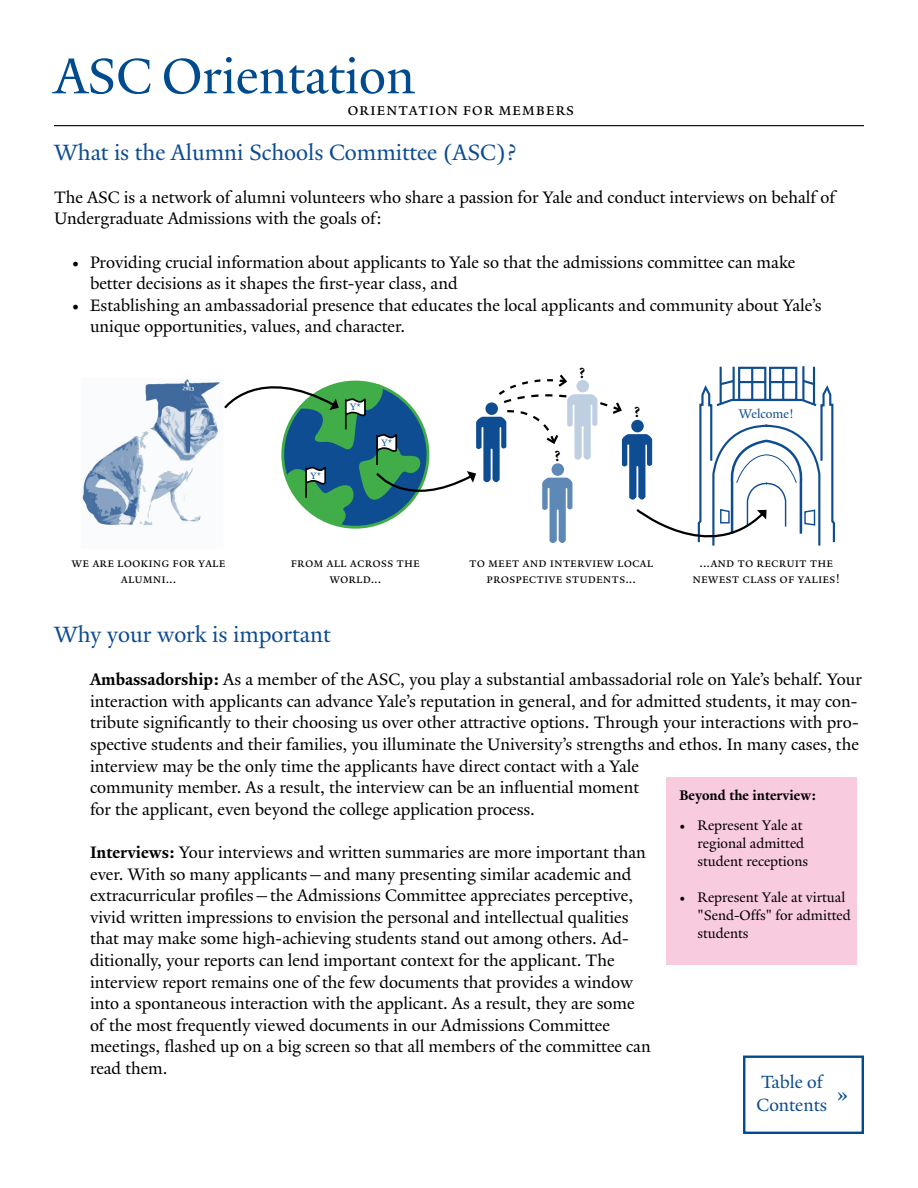
<style>
.page{position:relative;width:918px;height:1188px;background:#fff}
.page>*{position:absolute;margin:0;border:0;box-sizing:border-box;transform-origin:0 0}
.t1{font:54px "Yale New";color:#004b8d}
.t2{font:24px "Yale New";color:#0e4c92}
.t3{font:19.2px/23.1px "Yale New";color:#0e4c92}
.t4{font:18px/21.6px "Yale New";letter-spacing:.04em;color:#000}
.t5{font:18px/21.6px "Yale New";color:#000}
.t6{font:700 condensed 15.75px "Minion Pro";color:#000}
.t7{font:15px/18px "Yale New";color:#000}
.t8{font:700 15px "Yale New";color:#000}
.t9{font:13.5px/16.2px "Yale New";color:#000;text-align:center}
.t10{font:13.5px "Yale New";color:#0f4d92}
.t11{font:10.2px "Yale New";color:#0f4d92}
.s1{font-family:"Minion Pro"}
.s2{font-weight:700}
</style>
<div class="page">
<div style="left:743px;top:1056px;width:121px;height:78px;border:2px solid #004b8d"></div>
<hr style="left:54px;top:125px;width:810px;height:1px;background:#000">
<div style="left:666px;top:778px;width:190px;height:187px;background:#f9cbdf"></div>
<img style="left:82px;top:378px;width:138px;height:148px">
<svg style="left:224px;top:366px;width:611px;height:180px"></svg>
<h1 class="t1" style="left:54px;top:44px;width:362px">ASC Orientation</h1>
<p class="t4" style="left:347px;top:98px;width:228px">orientation for members</p>
<h2 class="t2" style="left:54px;top:138px;width:464px">What is the Alumni Schools Committee (ASC)?</h2>
<p class="t5" style="left:54px;top:186px;width:783px">The ASC is a network of alumni volunteers who share a passion for Yale and conduct interviews on behalf of<br>Undergraduate Admissions with the goals of:</p>
<p class="t4" style="left:90px;top:251px;width:707px;text-indent:-18px"><span class="s1">•</span> Providing crucial information about applicants to Yale so that the admissions committee can make better decisions as it shapes the first-year class, and</p>
<p class="t4" style="left:90px;top:294px;width:733px;text-indent:-18px"><span class="s1">•</span> Establishing an ambassadorial presence that educates the local applicants and community about Yale’s unique opportunities, values, and character.</p>
<p class="t11" style="left:310px;top:469px;width:13px">Y*</p>
<p class="t11" style="left:350px;top:401px;width:13px">Y*</p>
<p class="t11" style="left:381px;top:437px;width:13px">Y*</p>
<p class="t6" style="left:579px;top:362px;width:8px">?</p>
<p class="t6" style="left:554px;top:445px;width:8px">?</p>
<p class="t6" style="left:634px;top:401px;width:8px">?</p>
<p class="t10" style="left:739px;top:406px;width:56px">Welcome!</p>
<p class="t9" style="left:72px;top:555px;width:156px">we are looKing for yale alumni...</p>
<p class="t9" style="left:291px;top:555px;width:130px">from all across the world...</p>
<p class="t9" style="left:693px;top:555px;width:149px">...and to recruit the newest class of yalies!</p>
<p class="t9" style="left:469px;top:555px;width:186px">to meet and interview local prospective students...</p>
<h2 class="t2" style="left:54px;top:620px;width:278px">Why your work is important</h2>
<p class="t4" style="left:90px;top:669px;width:773px"><span class="s2">Ambassadorship:</span> As a member of the ASC, you play a substantial ambassadorial role on Yale’s behalf. Your interaction with applicants can advance Yale’s reputation in general, and for admitted students, it may con&shy;tribute significantly to their choosing us over other attractive options. Through your interactions with pro&shy;spective students and their families, you illuminate the University’s strengths and ethos. In many cases, the interview may be the only time the applicants have direct contact with a Yale<br>community member. As a result, the interview can be an influential moment<br>for the applicant, even beyond the college application process.</p>
<p class="t4" style="left:90px;top:842px;width:562px"><span class="s2">Interviews:</span> Your interviews and written summaries are more important than ever. With so many applicants—and many presenting similar academic and extracurricular profiles—the Admissions Committee appreciates perceptive, vivid written impressions to envision the personal and intellectual qualities that may make some high-achieving students stand out among others. Ad&shy;ditionally, your reports can lend important context for the applicant. The interview report remains one of the few documents that provides a window into a spontaneous interaction with the applicant. As a result, they are some of the most frequently viewed documents in our Admissions Committee meetings, flashed up on a big screen so that all members of the committee can read them.</p>
<p class="t8" style="left:680px;top:786px;width:138px">Beyond the interview:</p>
<p class="t7" style="left:698px;top:816px;width:112px;text-indent:-18px"><span class="s1">•</span> Represent Yale at regional admitted student receptions</p>
<p class="t7" style="left:698px;top:888px;width:155px;text-indent:-18px"><span class="s1">•</span> Represent Yale at virtual "Send-Offs" for admitted students</p>
<p class="t3" style="left:757px;top:1071px;width:93px">Table of<br>Contents <sup>»</sup></p>
</div>
